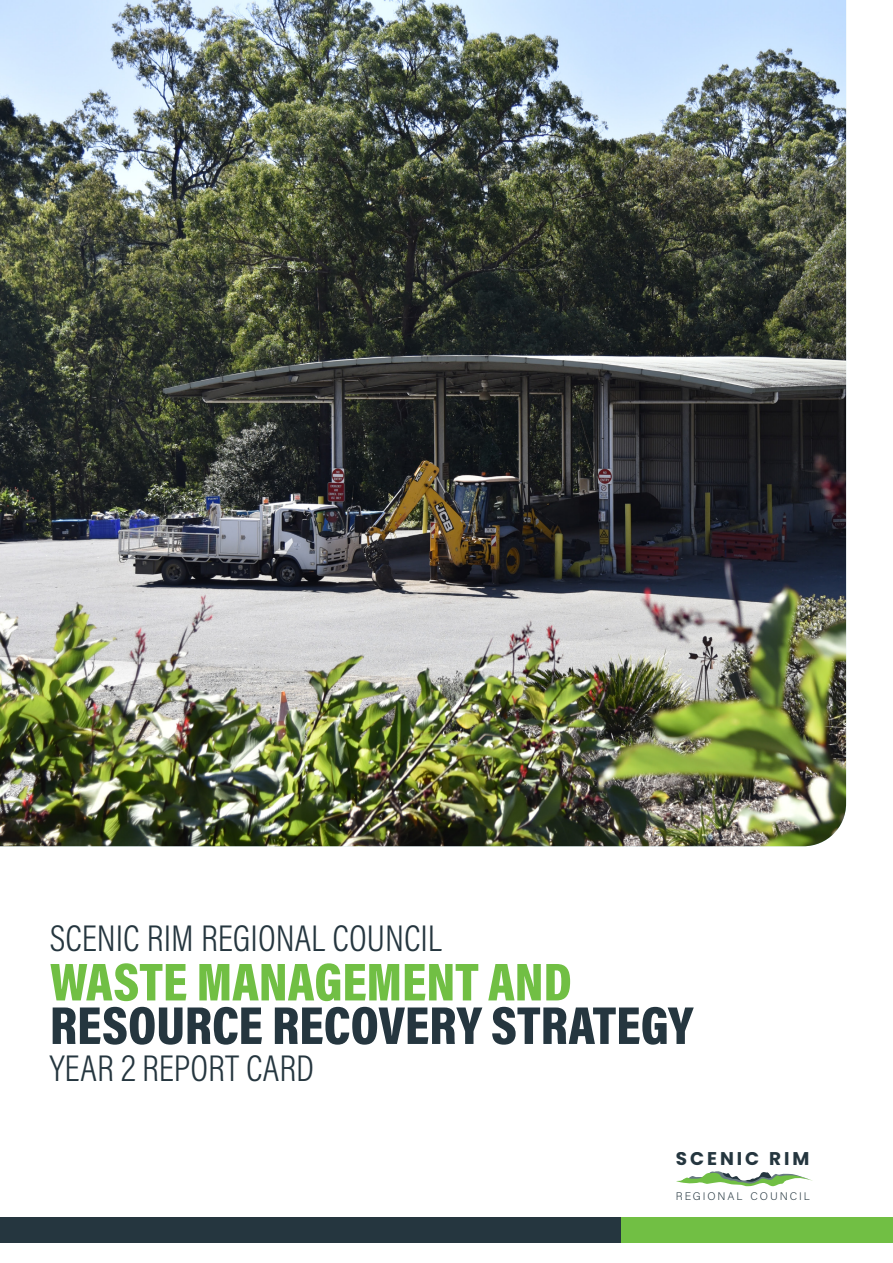
<style>
.page{position:relative;width:893px;height:1263px;background:#fff}
.page>*{position:absolute;margin:0;border:0;box-sizing:border-box;transform-origin:0 0}
.Body_headings{font:900 54px/43.5px "Acumin Pro Cond";color:#25363f}
.Body_headings-2{font:300 37.5px "Acumin Pro Cond";color:#25363f}
.t1{font:700 18.45px "Poppins";letter-spacing:.16em;color:#25363f}
.t2{font:200 10.95px "Acumin Pro";letter-spacing:.175em;color:#25363f}
.s1{color:#71bf44}
</style>
<div class="page">
<img style="left:0;top:0;width:846px;height:846px">
<svg style="left:676px;top:1171px;width:137px;height:16px"></svg>
<div style="left:619px;top:1217px;width:274px;height:25px;background:#71bf44"></div>
<div style="left:0;top:1217px;width:620px;height:25px;background:#25363f"></div>
<p class="Body_headings-2" style="left:50px;top:914px;width:393px">SCENIC RIM REGIONAL COUNCIL</p>
<p class="Body_headings" style="left:50px;top:959px;width:645px"><span class="s1">WASTE MANAGEMENT AND<br></span>RESOURCE RECOVERY STRATEGY</p>
<p class="Body_headings-2" style="left:50px;top:1044px;width:266px">YEAR 2 REPORT CARD</p>
<p class="t1" style="left:676px;top:1148px;width:135px">SCENIC RIM</p>
<p class="t2" style="left:676px;top:1188px;width:135px">REGIONAL COUNCIL</p>
</div>
